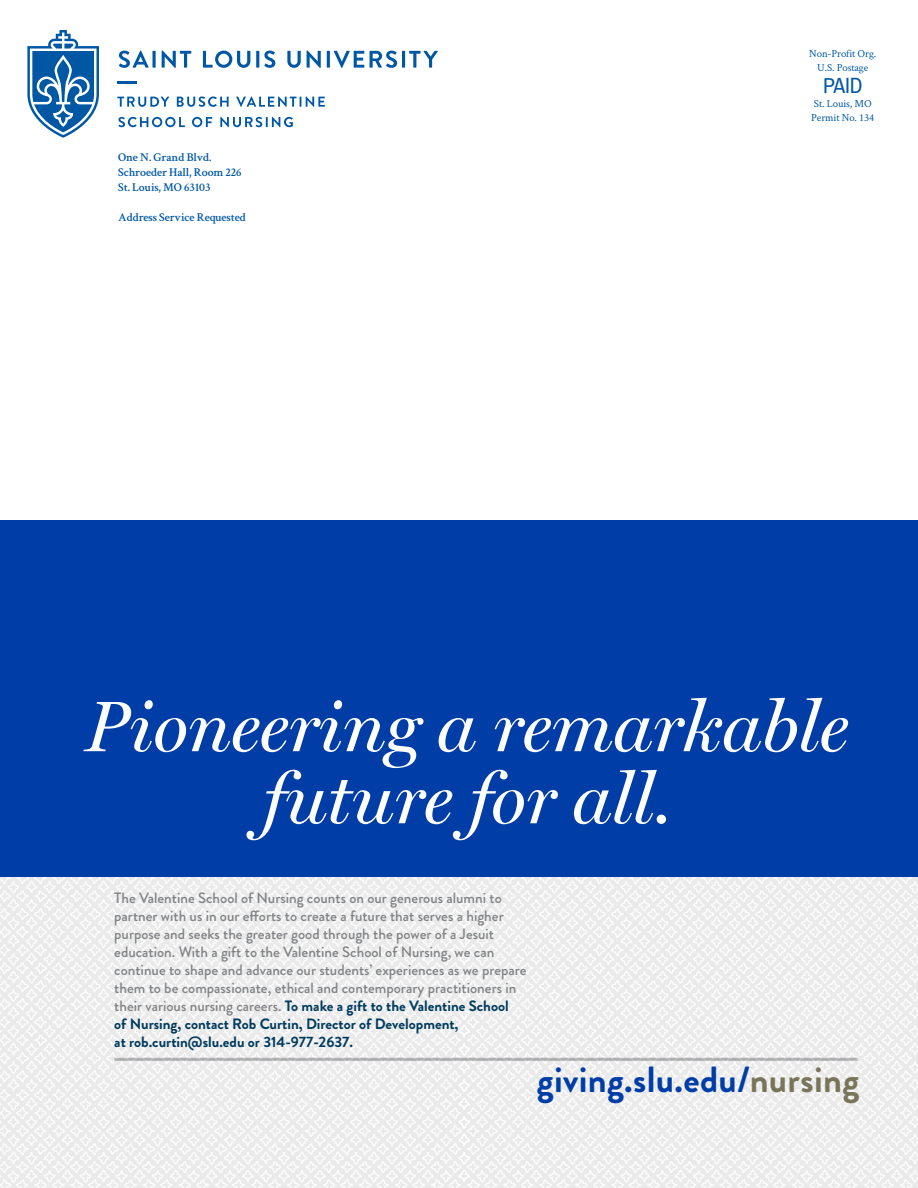
<style>
.page{position:relative;width:918px;height:1188px;background:#fff}
.page>*{position:absolute;margin:0;border:0;box-sizing:border-box;transform-origin:0 0}
.t1{font:italic 72px/72px "Miller Display";color:#fff;text-align:center}
.t2{font:700 36.45px "Brandon Grotesque";letter-spacing:.01em;color:#003da6}
.t3{font:21.6px "Archivo Narrow";color:#0058a4}
.t4{font:500 15px/18px "Brandon Grotesque";color:#808285}
.t5{font:600 12px/15px "Crimson Text";letter-spacing:-.01em;color:#0058a4}
.t6{font:10.8px/14.1px "Crimson Text";letter-spacing:-.01em;color:#0058a4;text-align:center}
.s1{font-weight:700;color:#003a5d}
.s2{color:#79755a}
</style>
<div class="page">
<svg style="left:0;top:877px;width:918px;height:311px"></svg>
<div style="left:0;top:520px;width:918px;height:357px;background:#003da6"></div>
<svg style="left:118px;top:81px;width:19px;height:2px"></svg>
<svg style="left:118px;top:117px;width:175px;height:10px"></svg>
<svg style="left:117px;top:96px;width:208px;height:11px"></svg>
<svg style="left:119px;top:51px;width:319px;height:17px"></svg>
<svg style="left:27px;top:30px;width:72px;height:108px"></svg>
<hr style="left:114px;top:1058px;width:744px;height:3px;background:#bcbec0">
<p class="t5" style="left:118px;top:149px;width:125px">One N. Grand Blvd.<br>Schroeder Hall, Room 226<br>St. Louis, MO 63103</p>
<p class="t5" style="left:118px;top:209px;width:129px">Address Service Requested</p>
<p class="t6" style="left:809px;top:47px;width:69px">Non-Profit Org.<br>U.S. Postage</p>
<h3 class="t3" style="left:823px;top:72px;width:41px">PAID</h3>
<p class="t6" style="left:811px;top:96px;width:65px;text-align:left">St. Louis, MO<br>Permit No. 134</p>
<h1 class="t1" style="left:86px;top:692px;width:764px">Pioneering a remarkable future for all.</h1>
<p class="t4" style="left:114px;top:889px;width:414px">The Valentine School of Nursing counts on our generous alumni to partner with us in our efforts to create a future that serves a higher purpose and seeks the greater good through the power of a Jesuit education. With a gift to the Valentine School of Nursing, we can continue to shape and advance our students’ experiences as we prepare them to be compassionate, ethical and contemporary practitioners in their various nursing careers. <span class="s1">To make a gift to the Valentine School<br>of Nursing, contact Rob Curtin, Director of Development,<br>at rob.curtin@slu.edu or 314-977-2637.</span></p>
<h2 class="t2" style="left:537px;top:1054px;width:324px">giving.slu.edu/<span class="s2">nursing</span></h2>
</div>
